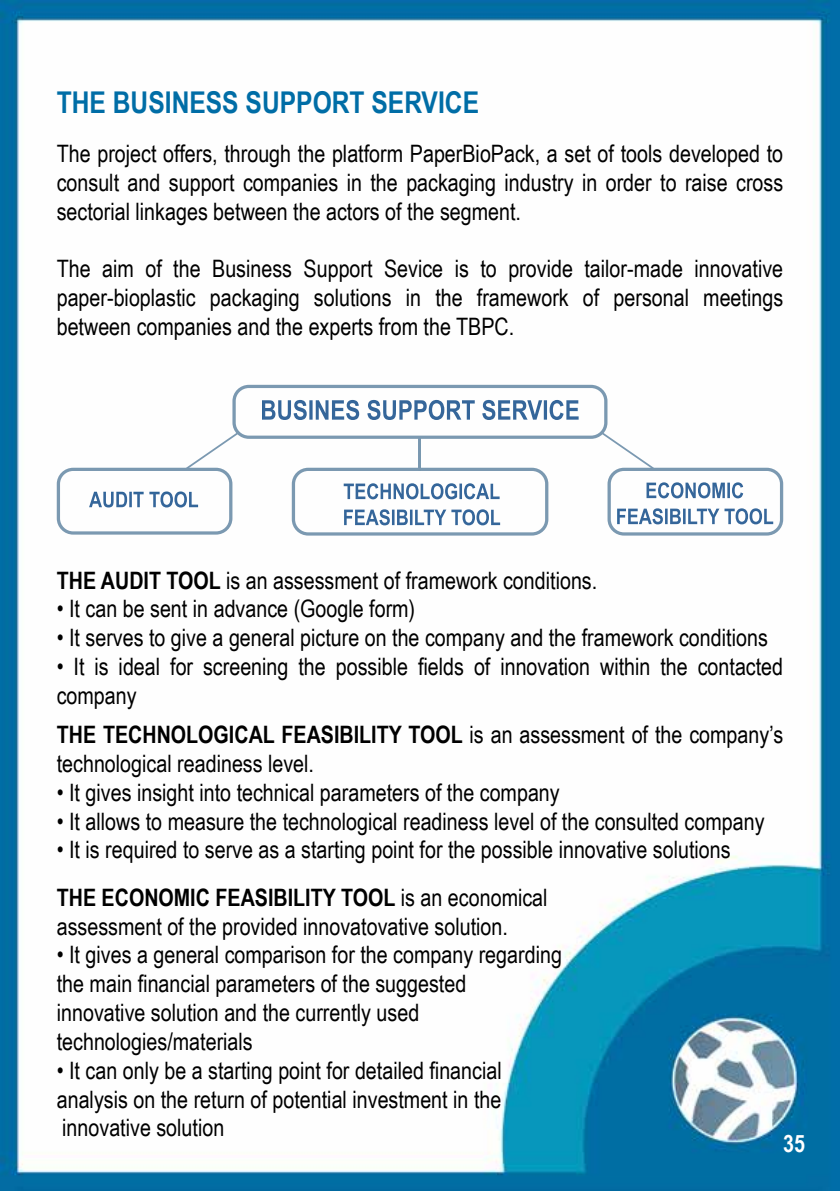
<style>
.page{position:relative;width:840px;height:1191px;background:#fff}
.page>*{position:absolute;margin:0;border:0;box-sizing:border-box;transform-origin:0 0}
.t1{font:700 30px "Arial Narrow";color:#006da6}
.t2{font:24px/28.8px "Arial Narrow";color:#000}
.t3{font:700 24px "Arial Narrow";color:#fff}
.s1{font-weight:700}
</style>
<div class="page">
<img style="left:0;top:0;width:839px;height:1190px">
<img style="left:57px;top:385px;width:725px;height:151px">
<img style="left:186px;top:431px;width:53px;height:38px">
<img style="left:418px;top:438px;width:2px;height:32px">
<img style="left:600px;top:431px;width:53px;height:38px">
<p class="t1" style="left:57px;top:79px;width:423px">THE BUSINESS SUPPORT SERVICE</p>
<p class="t2" style="left:57px;top:138px;width:727px;text-align:justify">The project offers, through the platform PaperBioPack, a set of tools developed to consult and support companies in the packaging industry in order to raise cross sectorial linkages between the actors of the segment.</p>
<p class="t2" style="left:57px;top:253px;width:727px;text-align:justify">The aim of the Business Support Sevice is to provide tailor-made innovative paper-bioplastic packaging solutions in the framework of personal meetings between companies and the experts from the TBPC.</p>
<p class="t2" style="left:57px;top:565px;width:541px"><span class="s1">THE AUDIT TOOL</span> is an assessment of framework conditions.</p>
<p class="t2" style="left:57px;top:594px;width:360px">• It can be sent in advance (Google form)</p>
<p class="t2" style="left:57px;top:622px;width:712px">• It serves to give a general picture on the company and the framework conditions</p>
<p class="t2" style="left:57px;top:651px;width:727px">• It is ideal for screening the possible fields of innovation within the contacted company</p>
<p class="t2" style="left:57px;top:719px;width:727px"><span class="s1">THE TECHNOLOGICAL FEASIBILITY TOOL</span> is an assessment of the company’s technological readiness level.</p>
<p class="t2" style="left:57px;top:777px;width:504px">• It gives insight into technical parameters of the company</p>
<p class="t2" style="left:57px;top:805px;width:709px">• It allows to measure the technological readiness level of the consulted company</p>
<p class="t2" style="left:57px;top:825px;width:675px;line-height:47.4px">• It is required to serve as a starting point for the possible innovative solutions<br><span class="s1">THE ECONOMIC FEASIBILITY TOOL</span> is an economical</p>
<p class="t2" style="left:57px;top:911px;width:452px">assessment of the provided innovatovative solution.</p>
<p class="t2" style="left:57px;top:939px;width:506px">• It gives a general comparison for the company regarding the main financial parameters of the suggested<br>innovative solution and the currently used technologies/materials</p>
<p class="t2" style="left:57px;top:1055px;width:446px;text-align:justify">• It can only be a starting point for detailed financial analysis on the return of potential investment in the innovative solution</p>
<p class="t3" style="left:782px;top:1125px;width:23px">35</p>
</div>
